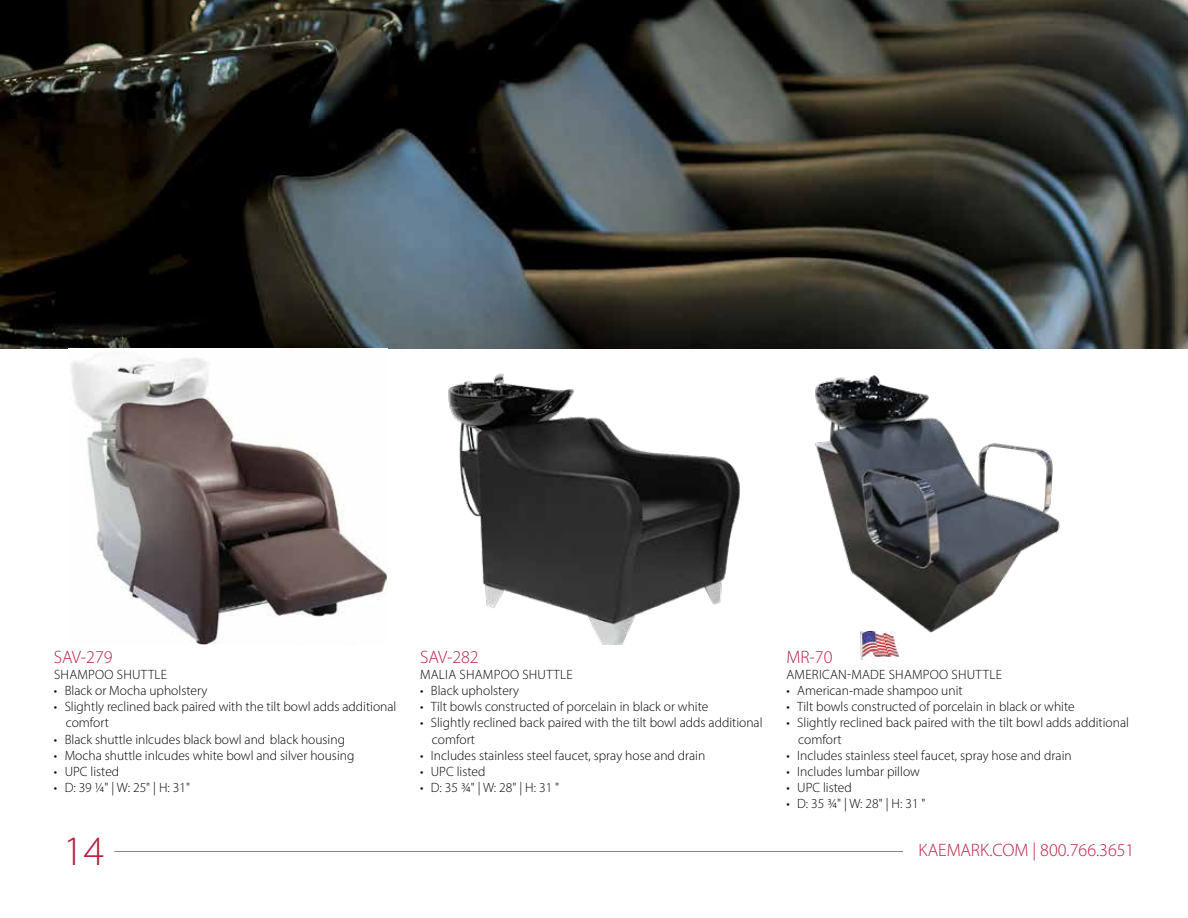
<style>
.page{position:relative;width:1188px;height:918px;background:#fff}
.page>*{position:absolute;margin:0;border:0;box-sizing:border-box;transform-origin:0 0}
.t1{font:300 42px "Myriad Pro";color:#ba1f41}
.t2{font:300 18px "Myriad Pro";color:#ba1f41}
.t3{font:300 13.5px/16.2px "Myriad Pro";color:#000}
.t4{font:300 13.5px "Myriad Pro";letter-spacing:.02em;color:#000}
</style>
<div class="page">
<img style="left:0;top:0;width:1188px;height:349px">
<img style="left:71px;top:358px;width:317px;height:287px">
<img style="left:448px;top:373px;width:292px;height:272px">
<hr style="left:114px;top:851px;width:789px;height:1px;background:#848688">
<img style="left:815px;top:375px;width:245px;height:258px">
<img style="left:860px;top:631px;width:39px;height:28px">
<h2 class="t2" style="left:54px;top:646px;width:60px">SAV-279</h2>
<p class="t4" style="left:54px;top:666px;width:115px">SHAMPOO SHUTTLE</p>
<p class="t3" style="left:54px;top:682px;width:155px">• Black or Mocha upholstery</p>
<p class="t3" style="left:66px;top:699px;width:332px;text-indent:-12px">• Slightly reclined back paired with the tilt bowl adds additional comfort</p>
<p class="t3" style="left:54px;top:731px;width:293px">• Black shuttle inlcudes black bowl and black housing</p>
<p class="t3" style="left:54px;top:747px;width:302px">• Mocha shuttle inlcudes white bowl and silver housing</p>
<p class="t3" style="left:54px;top:763px;width:67px">• UPC listed</p>
<p class="t3" style="left:54px;top:780px;width:138px">• D: 39 1/4" | W: 25" | H: 31"</p>
<h2 class="t2" style="left:420px;top:646px;width:60px">SAV-282</h2>
<p class="t4" style="left:420px;top:666px;width:154px">MALIA SHAMPOO SHUTTLE</p>
<p class="t3" style="left:420px;top:682px;width:101px">• Black upholstery</p>
<p class="t3" style="left:420px;top:699px;width:290px">• Tilt bowls constructed of porcelain in black or white</p>
<p class="t3" style="left:432px;top:715px;width:332px;text-indent:-12px">• Slightly reclined back paired with the tilt bowl adds additional comfort</p>
<p class="t3" style="left:420px;top:747px;width:287px">• Includes stainless steel faucet, spray hose and drain</p>
<p class="t3" style="left:420px;top:763px;width:67px">• UPC listed</p>
<p class="t3" style="left:420px;top:780px;width:141px">• D: 35 3/4" | W: 28" | H: 31 "</p>
<h2 class="t2" style="left:786px;top:646px;width:48px">MR-70</h2>
<p class="t4" style="left:787px;top:666px;width:217px">AMERICAN-MADE SHAMPOO SHUTTLE</p>
<p class="t3" style="left:786px;top:682px;width:178px">• American-made shampoo unit</p>
<p class="t3" style="left:786px;top:699px;width:290px">• Tilt bowls constructed of porcelain in black or white</p>
<p class="t3" style="left:798px;top:715px;width:332px;text-indent:-12px">• Slightly reclined back paired with the tilt bowl adds additional comfort</p>
<p class="t3" style="left:786px;top:747px;width:287px">• Includes stainless steel faucet, spray hose and drain</p>
<p class="t3" style="left:786px;top:763px;width:135px">• Includes lumbar pillow</p>
<p class="t3" style="left:786px;top:780px;width:67px">• UPC listed</p>
<p class="t3" style="left:786px;top:796px;width:141px">• D: 35 3/4" | W: 28" | H: 31 "</p>
<h1 class="t1" style="left:63px;top:826px;width:35px">14</h1>
<h2 class="t2" style="left:919px;top:839px;width:217px">KAEMARK.COM | 800.766.3651</h2>
</div>
